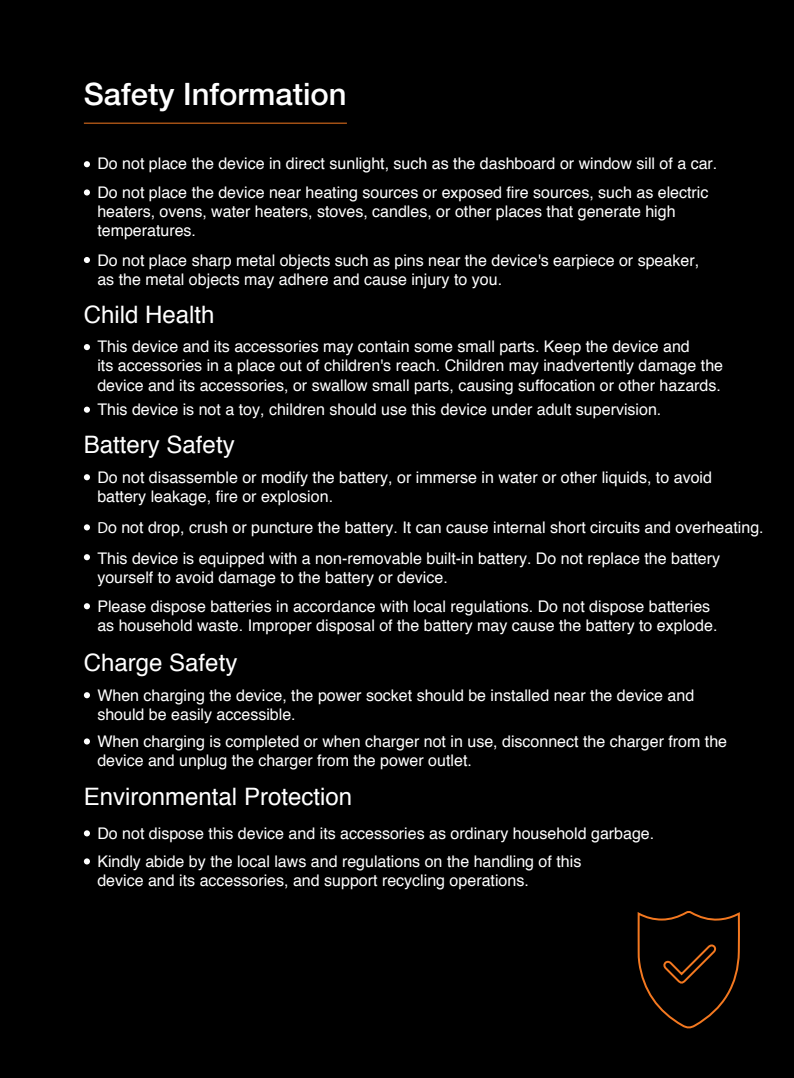
<style>
.page{position:relative;width:794px;height:1078px;background:#fff}
.page>*{position:absolute;margin:0;border:0;box-sizing:border-box;transform-origin:0 0}
.t1{font:500 30.8px "Helvetica Neue LT Pro";color:#fff}
.t2{font:24px "Helvetica";color:#fff}
.t3{font:16px/19.2px "Helvetica";color:#fff}
.s1{font-family:"Myriad Pro"}
</style>
<div class="page">
<div style="left:0;top:0;width:794px;height:1077px;background:#000"></div>
<hr style="left:84px;top:122px;width:263px;height:2px;background:#f37820">
<svg style="left:84px;top:257px;width:6px;height:6px"></svg>
<svg style="left:84px;top:344px;width:6px;height:6px"></svg>
<svg style="left:84px;top:189px;width:6px;height:6px"></svg>
<svg style="left:84px;top:161px;width:6px;height:6px"></svg>
<svg style="left:84px;top:406px;width:6px;height:6px"></svg>
<svg style="left:84px;top:474px;width:6px;height:6px"></svg>
<svg style="left:84px;top:524px;width:6px;height:6px"></svg>
<svg style="left:84px;top:692px;width:6px;height:6px"></svg>
<svg style="left:84px;top:738px;width:6px;height:6px"></svg>
<svg style="left:84px;top:830px;width:6px;height:6px"></svg>
<svg style="left:84px;top:858px;width:6px;height:6px"></svg>
<svg style="left:84px;top:554px;width:6px;height:6px"></svg>
<svg style="left:84px;top:603px;width:6px;height:6px"></svg>
<svg style="left:637px;top:911px;width:103px;height:118px"></svg>
<h1 class="t1" style="left:84px;top:82px;width:264px">Safety Information</h1>
<p class="t3" style="left:97px;top:151px;width:621px;line-height:28.4px">Do not place the device in direct sunlight, such as the dashboard or window sill of a car.<br>Do not place the device near heating sources or exposed fire sources, such as electric</p>
<p class="t3" style="left:97px;top:203px;width:580px">heaters, ovens, water heaters, stoves, candles, or other places that generate high temperatures.</p>
<p class="t3" style="left:97px;top:252px;width:603px">Do not place sharp metal objects such as pins near the device's earpiece or speaker, as the metal objects may adhere and cause injury to you.</p>
<h2 class="t2" style="left:84px;top:305px;width:132px">Child Health</h2>
<p class="t3" style="left:97px;top:338px;width:627px">This device and its accessories may contain some small parts. Keep the device and<br>its accessories in a place out of children's reach. Children may inadvertently damage the device and its accessories, or swallow small parts, causing suffocation or other hazards.</p>
<p class="t3" style="left:97px;top:401px;width:565px">This device is not a toy, children should use this device under adult supervision.</p>
<h2 class="t2" style="left:84px;top:435px;width:152px">Battery Safety</h2>
<p class="t3" style="left:97px;top:469px;width:616px">Do not disassemble or modify the battery, or immerse in water or other liquids, to avoid battery leakage, fire or explosion.</p>
<p class="t3" style="left:97px;top:513px;width:668px;line-height:30.8px"><span class="s1">D</span>o not drop, crush or puncture the battery. It can cause internal short circuits and overheating.<br>This device is equipped with a non-removable built-in battery. Do not replace the battery</p>
<p class="t3" style="left:97px;top:564px;width:614px;line-height:28.4px">yourself to avoid damage to the battery or device.<br>Please dispose batteries in accordance with local regulations. Do not dispose batteries</p>
<p class="t3" style="left:97px;top:617px;width:621px">as household waste. Improper disposal of the battery may cause the battery to explode.</p>
<h2 class="t2" style="left:84px;top:653px;width:155px">Charge Safety</h2>
<p class="t3" style="left:97px;top:687px;width:598px">When charging the device, the power socket should be installed near the device and should be easily accessible.</p>
<p class="t3" style="left:97px;top:733px;width:631px">When charging is completed or when charger not in use, disconnect the charger from the device and unplug the charger from the power outlet.</p>
<h2 class="t2" style="left:84px;top:787px;width:270px">Environmental Protection</h2>
<p class="t3" style="left:97px;top:820px;width:558px;line-height:28.4px">Do not dispose this device and its accessories as ordinary household garbage.<br>Kindly abide by the local laws and regulations on the handling of this</p>
<p class="t3" style="left:97px;top:872px;width:433px">device and its accessories, and support recycling operations.</p>
</div>
